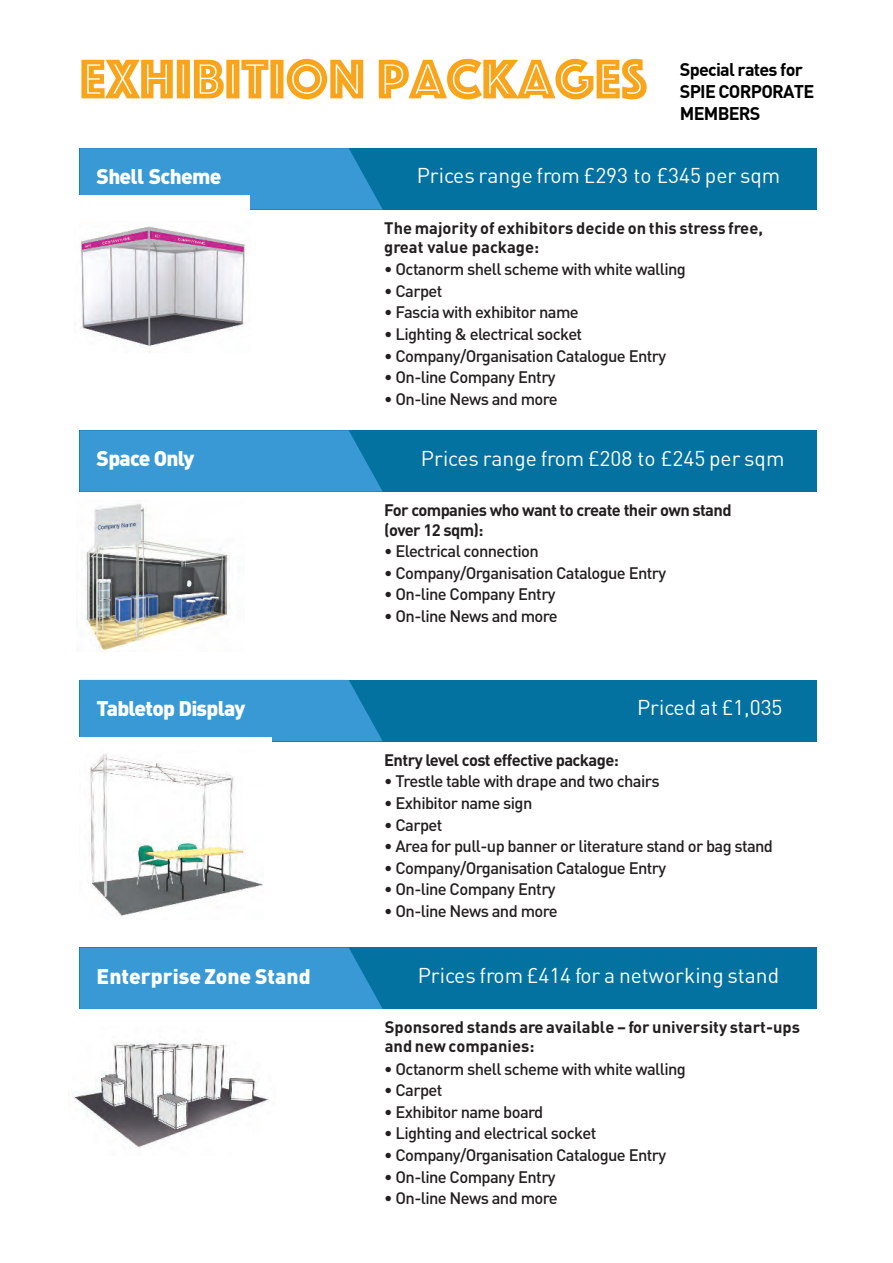
<style>
.page{position:relative;width:893px;height:1263px;background:#fff}
.page>*{position:absolute;margin:0;border:0;box-sizing:border-box;transform-origin:0 0}
.t1{font:57.75px "Phosphate Inline";color:#f9a51b}
.t2{font:21px "DIN";color:#fff}
.t3{font:900 21px "DIN";letter-spacing:-.035em;color:#fff}
.t4{font:900 21px "DIN";color:#fff}
.t5{font:700 18px/21.6px "DIN";letter-spacing:-.04em;color:#000}
.t6{font:500 16.5px "DIN";letter-spacing:-.035em;color:#231f20}
.t7{font:700 16.5px/19px "DIN";color:#231f20}
.t8{font:700 16.5px/19.5px "DIN";letter-spacing:-.035em;color:#231f20}
</style>
<div class="page">
<div style="left:80px;top:148px;width:737px;height:62px;background:#0372a1"></div>
<svg style="left:80px;top:148px;width:303px;height:62px;background:#3797d0"></svg>
<div style="left:80px;top:430px;width:737px;height:62px;background:#0372a1"></div>
<svg style="left:80px;top:430px;width:303px;height:62px;background:#3596d0"></svg>
<div style="left:80px;top:680px;width:737px;height:61px;background:#0372a1"></div>
<div style="left:80px;top:680px;width:303px;height:61px;background:#3999d4"></div>
<div style="left:80px;top:947px;width:737px;height:62px;background:#0372a1"></div>
<svg style="left:80px;top:947px;width:303px;height:62px;background:#3596d0"></svg>
<div style="left:75px;top:196px;width:175px;height:131px;background:#fff"></div>
<img style="left:80px;top:226px;width:165px;height:127px">
<img style="left:84px;top:500px;width:146px;height:151px">
<div style="left:79px;top:737px;width:193px;height:169px;background:#fff"></div>
<img style="left:89px;top:754px;width:175px;height:163px">
<img style="left:68px;top:1042px;width:201px;height:106px">
<h1 class="t1" style="left:79px;top:44px;width:569px">EXHIBITION PACKAGES</h1>
<p class="t5" style="left:680px;top:58px;width:136px">Special rates for<br>SPIE CORPORATE<br>MEMBERS</p>
<p class="t3" style="left:97px;top:165px;width:126px">Shell Scheme</p>
<p class="t2" style="left:417px;top:163px;width:365px">Prices range from £293 to £345 per sqm</p>
<p class="t7" style="left:384px;top:219px;width:380px">The majority of exhibitors decide on this stress free, great value package:</p>
<p class="t6" style="left:384px;top:260px;width:303px">• Octanorm shell scheme with white walling</p>
<p class="t6" style="left:384px;top:281px;width:60px">• Carpet</p>
<p class="t6" style="left:384px;top:303px;width:196px">• Fascia with exhibitor name</p>
<p class="t6" style="left:384px;top:325px;width:200px">• Lighting &amp; electrical socket</p>
<p class="t6" style="left:384px;top:346px;width:283px">• Company/Organisation Catalogue Entry</p>
<p class="t6" style="left:384px;top:368px;width:173px">• On-line Company Entry</p>
<p class="t6" style="left:384px;top:389px;width:175px">• On-line News and more</p>
<p class="t3" style="left:97px;top:447px;width:99px">Space Only</p>
<p class="t2" style="left:421px;top:445px;width:365px">Prices range from £208 to £245 per sqm</p>
<p class="t8" style="left:384px;top:501px;width:349px">For companies who want to create their own stand (over 12 sqm):</p>
<p class="t6" style="left:384px;top:542px;width:156px">• Electrical connection</p>
<p class="t6" style="left:384px;top:563px;width:283px">• Company/Organisation Catalogue Entry</p>
<p class="t6" style="left:384px;top:585px;width:173px">• On-line Company Entry</p>
<p class="t6" style="left:384px;top:607px;width:175px">• On-line News and more</p>
<p class="t3" style="left:97px;top:696px;width:150px">Tabletop Display</p>
<p class="t2" style="left:637px;top:695px;width:147px">Priced at £1,035</p>
<p class="t8" style="left:384px;top:750px;width:236px">Entry level cost effective package:</p>
<p class="t6" style="left:384px;top:772px;width:277px">• Trestle table with drape and two chairs</p>
<p class="t6" style="left:384px;top:794px;width:150px">• Exhibitor name sign</p>
<p class="t6" style="left:384px;top:815px;width:60px">• Carpet</p>
<p class="t6" style="left:384px;top:837px;width:390px">• Area for pull-up banner or literature stand or bag stand</p>
<p class="t6" style="left:384px;top:858px;width:283px">• Company/Organisation Catalogue Entry</p>
<p class="t6" style="left:384px;top:880px;width:173px">• On-line Company Entry</p>
<p class="t6" style="left:384px;top:902px;width:175px">• On-line News and more</p>
<p class="t4" style="left:97px;top:964px;width:215px">Enterprise Zone Stand</p>
<p class="t2" style="left:418px;top:962px;width:363px">Prices from £414 for a networking stand</p>
<p class="t7" style="left:385px;top:1018px;width:417px">Sponsored stands are available – for university start-ups and new companies:</p>
<p class="t6" style="left:384px;top:1059px;width:303px">• Octanorm shell scheme with white walling</p>
<p class="t6" style="left:384px;top:1081px;width:60px">• Carpet</p>
<p class="t6" style="left:384px;top:1102px;width:161px">• Exhibitor name board</p>
<p class="t6" style="left:384px;top:1124px;width:214px">• Lighting and electrical socket</p>
<p class="t6" style="left:384px;top:1146px;width:283px">• Company/Organisation Catalogue Entry</p>
<p class="t6" style="left:384px;top:1167px;width:173px">• On-line Company Entry</p>
<p class="t6" style="left:384px;top:1189px;width:175px">• On-line News and more</p>
</div>
